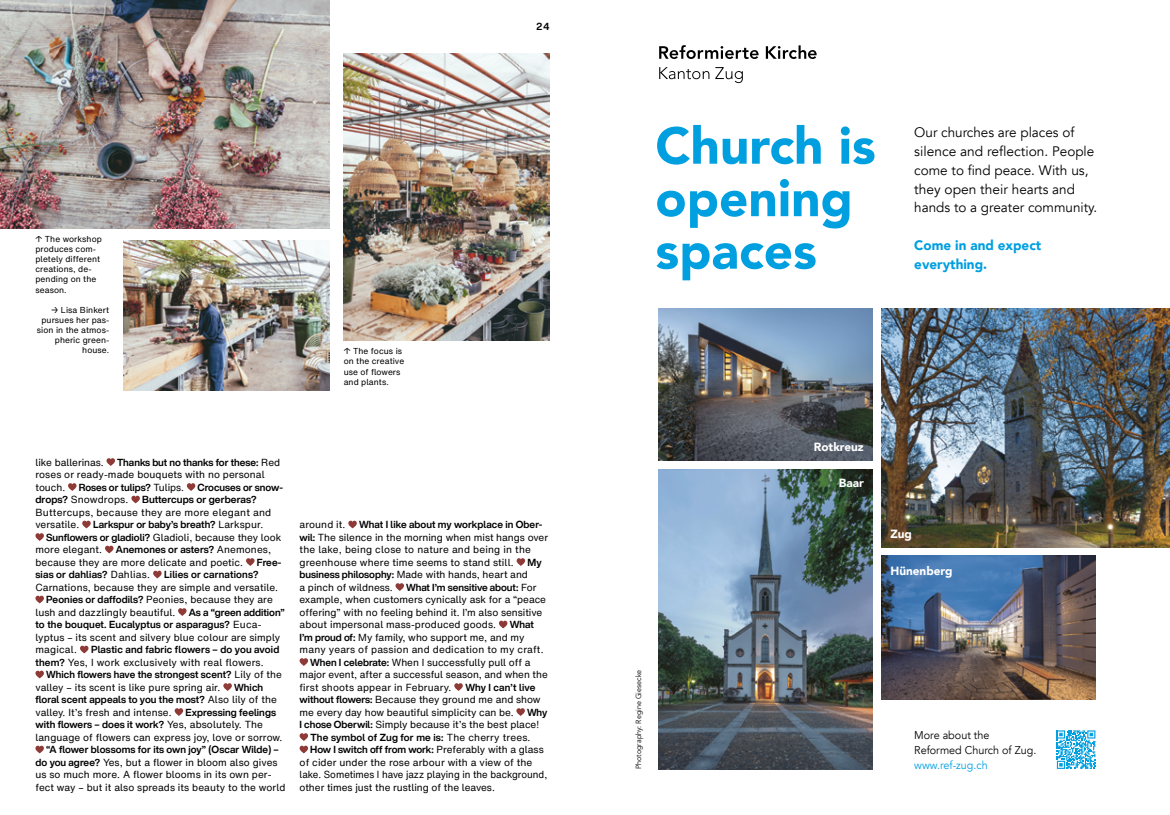
<style>
.page{position:relative;width:1170px;height:815px;background:#fff}
.page>*{position:absolute;margin:0;border:0;box-sizing:border-box;transform-origin:0 0}
.t1{font:900 51.25px/52.5px "Avenir";color:#009fe0}
.t2{font:13.75px/18.8px "Avenir";color:#000}
.t3{font:900 13.75px/18.8px "Avenir";color:#009fe0}
.t4{font:900 11.88px "Avenir";color:#fff}
.t5{font:11.25px/15px "Avenir";color:#000;scale:.96 1}
.t6{font:11.25px "Avenir";color:#009fe0;scale:.96 1}
.t7{font:10px/12.5px "Helvetica Now Text";letter-spacing:.01em;color:#000}
.t8{font:700 10px/12.5px "Helvetica Now Display";letter-spacing:.01em;color:#000}
.t9{font:8.5px/10.1px "Helvetica Now Text";letter-spacing:.01em;color:#000}
.t10{font:7.5px "Avenir";color:#000;scale:.96 1}
.s1{font-family:"Helvetica Now Text";font-weight:400}
.s2{font-family:"Helvetica Now Display";font-weight:700}
</style>
<div class="page">
<img style="left:124px;top:241px;width:205px;height:150px">
<img style="left:0;top:0;width:329px;height:228px">
<img style="left:343px;top:53px;width:206px;height:288px">
<img style="left:659px;top:308px;width:213px;height:153px">
<img style="left:659px;top:470px;width:213px;height:299px">
<svg style="left:659px;top:67px;width:83px;height:16px"></svg>
<svg style="left:659px;top:45px;width:157px;height:14px"></svg>
<img style="left:881px;top:308px;width:288px;height:239px">
<img style="left:881px;top:556px;width:214px;height:144px">
<svg style="left:1056px;top:730px;width:39px;height:39px"></svg>
<svg style="left:106px;top:458px;width:9px;height:8px"></svg>
<svg style="left:68px;top:483px;width:8px;height:8px"></svg>
<svg style="left:187px;top:483px;width:8px;height:8px"></svg>
<svg style="left:131px;top:496px;width:9px;height:7px"></svg>
<svg style="left:82px;top:521px;width:9px;height:7px"></svg>
<svg style="left:35px;top:533px;width:9px;height:8px"></svg>
<svg style="left:105px;top:546px;width:8px;height:7px"></svg>
<svg style="left:246px;top:558px;width:8px;height:8px"></svg>
<svg style="left:153px;top:571px;width:9px;height:7px"></svg>
<svg style="left:35px;top:596px;width:9px;height:7px"></svg>
<svg style="left:178px;top:608px;width:8px;height:8px"></svg>
<svg style="left:80px;top:646px;width:8px;height:7px"></svg>
<svg style="left:35px;top:671px;width:9px;height:7px"></svg>
<svg style="left:223px;top:683px;width:9px;height:8px"></svg>
<svg style="left:175px;top:708px;width:8px;height:8px"></svg>
<svg style="left:35px;top:746px;width:9px;height:7px"></svg>
<svg style="left:348px;top:521px;width:9px;height:7px"></svg>
<svg style="left:516px;top:558px;width:9px;height:8px"></svg>
<svg style="left:395px;top:583px;width:9px;height:8px"></svg>
<svg style="left:499px;top:621px;width:8px;height:7px"></svg>
<svg style="left:299px;top:658px;width:9px;height:8px"></svg>
<svg style="left:454px;top:683px;width:9px;height:8px"></svg>
<svg style="left:516px;top:708px;width:9px;height:8px"></svg>
<svg style="left:299px;top:733px;width:9px;height:20px"></svg>
<p class="t8" style="left:536px;top:20px;width:15px">24</p>
<p class="t9" style="left:35px;top:233px;width:68px">↑ The workshop produces com&shy;pletely different creations, de&shy;pending on the season.</p>
<p class="t9" style="left:37px;top:304px;width:74px;text-align:right">→ Lisa Binkert pursues her pas&shy;sion in the atmos&shy;pheric green&shy;house.</p>
<p class="t9" style="left:343px;top:346px;width:62px">↑ The focus is on the creative use of flowers and plants.</p>
<p class="t7" style="left:35px;top:456px;width:70px">like ballerinas.</p>
<p class="t8" style="left:117px;top:456px;width:164px">Thanks but no thanks for these: <span class="s1">Red</span></p>
<p class="t7" style="left:35px;top:468px;width:231px">roses or ready-made bouquets with no personal touch.</p>
<p class="t8" style="left:79px;top:481px;width:107px">Roses or tulips? <span class="s1">Tulips.</span></p>
<p class="t8" style="left:197px;top:481px;width:87px">Crocuses or snow-</p>
<p class="t7" style="left:35px;top:493px;width:94px"><span class="s2">drops?</span> Snowdrops.</p>
<p class="t8" style="left:142px;top:493px;width:116px">Buttercups or gerberas?</p>
<p class="t7" style="left:35px;top:506px;width:237px">Buttercups, because they are more elegant and versatile.</p>
<p class="t8" style="left:93px;top:518px;width:172px">Larkspur or baby’s breath? <span class="s1">Larkspur.</span></p>
<p class="t7" style="left:35px;top:531px;width:247px;text-indent:11px"><span class="s2">Sunflowers or gladioli?</span> Gladioli, because they look more elegant.</p>
<p class="t8" style="left:116px;top:543px;width:157px">Anemones or asters? <span class="s1">Anemones,</span></p>
<p class="t7" style="left:35px;top:556px;width:209px">because they are more delicate and poetic.</p>
<p class="t8" style="left:257px;top:556px;width:26px">Free-</p>
<p class="t8" style="left:35px;top:568px;width:116px">sias or dahlias? <span class="s1">Dahlias.</span></p>
<p class="t8" style="left:164px;top:568px;width:96px">Lilies or carnations?</p>
<p class="t7" style="left:35px;top:581px;width:244px">Carnations, because they are simple and versatile.</p>
<p class="t7" style="left:46px;top:593px;width:228px"><span class="s2">Peonies or daffodils?</span> Peonies, because they are</p>
<p class="t7" style="left:35px;top:606px;width:141px">lush and dazzlingly beautiful.</p>
<p class="t8" style="left:35px;top:606px;width:251px;text-indent:153px">As a “green addition” to the bouquet. Eucalyptus or asparagus? <span class="s1">Euca-</span></p>
<p class="t7" style="left:35px;top:631px;width:246px">lyptus – its scent and silvery blue colour are simply magical.</p>
<p class="t8" style="left:91px;top:643px;width:190px">Plastic and fabric flowers – do you avoid</p>
<p class="t7" style="left:35px;top:656px;width:230px"><span class="s2">them?</span> Yes, I work exclusively with real flowers.</p>
<p class="t8" style="left:46px;top:668px;width:237px">Which flowers have the strongest scent? <span class="s1">Lily of the</span></p>
<p class="t7" style="left:35px;top:681px;width:186px">valley – its scent is like pure spring air.</p>
<p class="t8" style="left:35px;top:681px;width:243px;text-indent:199px">Which floral scent appeals to you the most? <span class="s1">Also lily of the</span></p>
<p class="t7" style="left:35px;top:706px;width:138px">valley. It’s fresh and intense.</p>
<p class="t8" style="left:35px;top:706px;width:242px;text-indent:150px">Expressing feelings with flowers – does it work? <span class="s1">Yes, absolutely. The</span></p>
<p class="t7" style="left:35px;top:731px;width:248px">language of flowers can express joy, love or sorrow.</p>
<p class="t8" style="left:46px;top:743px;width:234px">“A flower blossoms for its own joy” (Oscar Wilde) –</p>
<p class="t7" style="left:35px;top:756px;width:251px"><span class="s2">do you agree?</span> Yes, but a flower in bloom also gives us so much more. A flower blooms in its own per&shy;fect way – but it also spreads its beauty to the world</p>
<p class="t7" style="left:299px;top:518px;width:47px">around it.</p>
<p class="t8" style="left:359px;top:518px;width:185px">What I like about my workplace in Ober-</p>
<p class="t7" style="left:299px;top:531px;width:250px"><span class="s2">wil:</span> The silence in the morning when mist hangs over the lake, being close to nature and being in the greenhouse where time seems to stand still.</p>
<p class="t8" style="left:527px;top:556px;width:16px">My</p>
<p class="t7" style="left:299px;top:568px;width:230px"><span class="s2">business philosophy:</span> Made with hands, heart and a pinch of wildness.</p>
<p class="t8" style="left:406px;top:581px;width:132px">What I’m sensitive about: <span class="s1">For</span></p>
<p class="t7" style="left:299px;top:593px;width:248px">example, when customers cynically ask for a “peace offering” with no feeling behind it. I’m also sensitive about impersonal mass-produced goods.</p>
<p class="t8" style="left:509px;top:618px;width:26px">What</p>
<p class="t7" style="left:299px;top:631px;width:226px"><span class="s2">I’m proud of:</span> My family, who support me, and my</p>
<p class="t7" style="left:299px;top:643px;width:245px">many years of passion and dedication to my craft.</p>
<p class="t7" style="left:310px;top:656px;width:222px"><span class="s2">When I celebrate:</span> When I successfully pull off a</p>
<p class="t7" style="left:299px;top:668px;width:250px">major event, after a successful season, and when the</p>
<p class="t7" style="left:299px;top:681px;width:153px">first shoots appear in February.</p>
<p class="t8" style="left:465px;top:681px;width:71px">Why I can’t live</p>
<p class="t7" style="left:299px;top:693px;width:242px"><span class="s2">without flowers:</span> Because they ground me and show me every day how beautiful simplicity can be.</p>
<p class="t8" style="left:527px;top:706px;width:22px">Why</p>
<p class="t7" style="left:299px;top:718px;width:241px"><span class="s2">I chose Oberwil:</span> Simply because it’s the best place!</p>
<p class="t8" style="left:310px;top:731px;width:235px">The symbol of Zug for me is: <span class="s1">The cherry trees.<br></span>How I switch off from work: <span class="s1">Preferably with a glass</span></p>
<p class="t7" style="left:299px;top:756px;width:249px">of cider under the rose arbour with a view of the lake. Sometimes I have jazz playing in the background, other times just the rustling of the leaves.</p>
<h1 class="t1" style="left:655px;top:118px;width:222px">Church is opening spaces</h1>
<h2 class="t2" style="left:914px;top:124px;width:184px">Our churches are places of silence and reflection. People come to find peace. With us, they open their hearts and hands to a greater community.</h2>
<h2 class="t3" style="left:914px;top:235px;width:129px">Come in and expect everything.</h2>
<p class="t10" style="left:634px;top:769px;width:105px;rotate:-90deg">Photography: Regine Giesecke</p>
<p class="t4" style="left:813px;top:437px;width:52px">Rotkreuz</p>
<p class="t4" style="left:838px;top:473px;width:27px">Baar</p>
<p class="t4" style="left:890px;top:524px;width:23px">Zug</p>
<p class="t4" style="left:890px;top:561px;width:64px">Hünenberg</p>
<p class="t5" style="left:914px;top:728px;width:129px">More about the<br>Reformed Church of Zug.</p>
<p class="t6" style="left:914px;top:758px;width:78px">www.ref-zug.ch</p>
</div>
